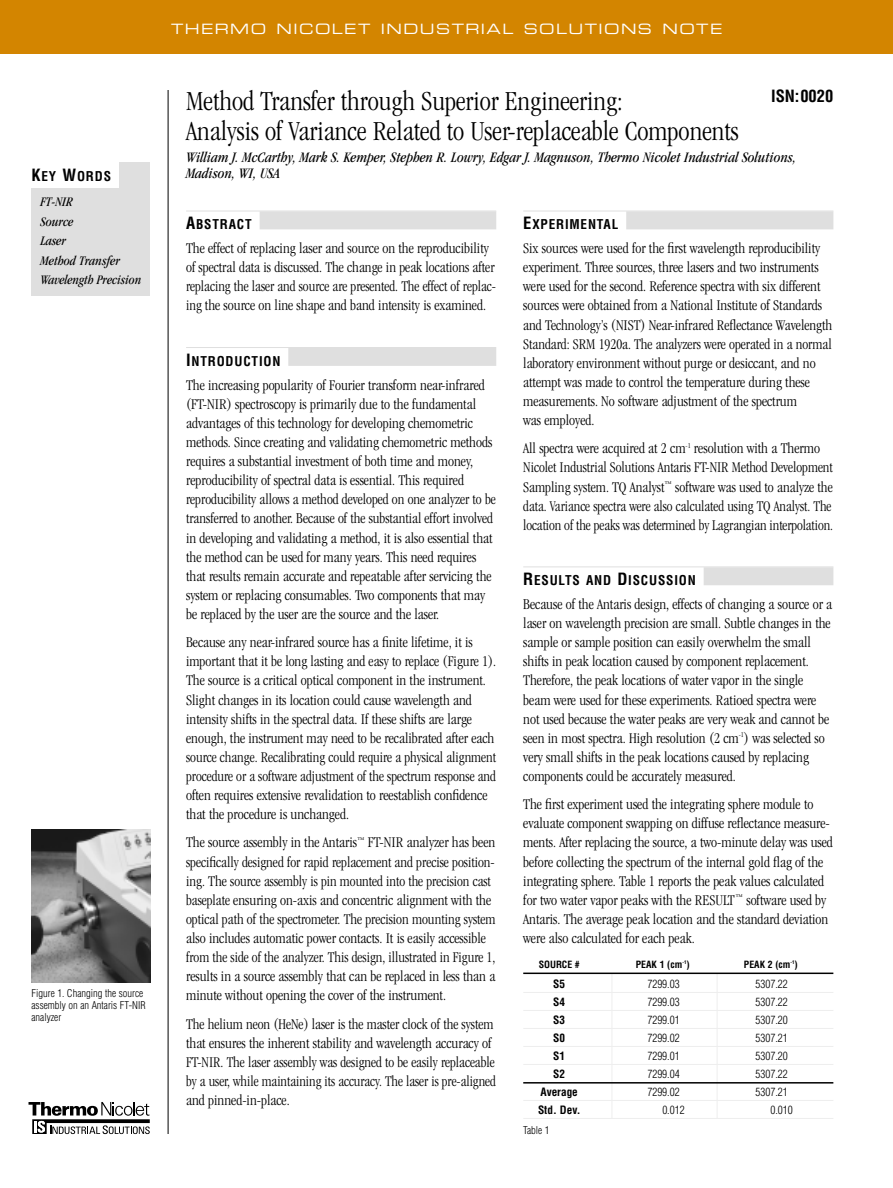
<style>
.page{position:relative;width:893px;height:1188px;background:#fff}
.page>*{position:absolute;margin:0;border:0;box-sizing:border-box;transform-origin:0 0}
.t1{font:300 condensed 28.5px/30px "Garamond";color:#000}
.t2{font:700 condensed 16.5px "Helvetica";color:#000}
.t3{font:300 condensed 15.3px/19px "Garamond";color:#000}
.t4{font:italic condensed 15px/15.8px "Garamond";color:#000}
.t5{font:14.25px "Eurostile Extended Two";letter-spacing:.1em;color:#fff}
.t6{font:italic condensed 13.5px/19.5px "Garamond";color:#000}
.t7{font:700 condensed 13.2px "Helvetica";letter-spacing:.06em;color:#000}
.t8{font:300 condensed 11.25px "Helvetica";color:#000}
.t9{font:700 condensed 11.25px "Helvetica";color:#000}
.t10{font:300 condensed 10.5px/12px "Helvetica";color:#000}
.t11{font:700 condensed 9.75px "Helvetica";color:#000}
.s1{font-size:16.5px}
</style>
<div class="page">
<hr style="left:186px;top:211px;width:310px;height:1px;background:#dfdfdf">
<div style="left:260px;top:211px;width:236px;height:18px;background:#dfdfdf"></div>
<hr style="left:186px;top:347px;width:310px;height:1px;background:#dfdfdf">
<div style="left:288px;top:348px;width:208px;height:18px;background:#dfdfdf"></div>
<hr style="left:523px;top:211px;width:310px;height:1px;background:#dfdfdf">
<div style="left:626px;top:211px;width:207px;height:18px;background:#dfdfdf"></div>
<hr style="left:523px;top:567px;width:310px;height:1px;background:#dfdfdf">
<div style="left:703px;top:567px;width:130px;height:18px;background:#dfdfdf"></div>
<div style="left:0;top:0;width:892px;height:54px;background:#d38500"></div>
<svg style="left:28px;top:1102px;width:122px;height:32px"></svg>
<hr style="left:168px;top:90px;width:1px;height:1044px;background:#000">
<div style="left:31px;top:162px;width:119px;height:133px;background:#dfdfdf"></div>
<div style="left:31px;top:163px;width:88px;height:25px;background:#fff"></div>
<img style="left:32px;top:829px;width:118px;height:154px">
<hr style="left:611px;top:974px;width:1px;height:145px;background:#eee">
<hr style="left:716px;top:973px;width:1px;height:146px;background:#eee">
<hr style="left:523px;top:973px;width:310px;height:1px;background:#000">
<hr style="left:523px;top:992px;width:310px;height:1px;background:#eee">
<hr style="left:523px;top:1010px;width:310px;height:1px;background:#eee">
<hr style="left:523px;top:1028px;width:310px;height:1px;background:#eee">
<hr style="left:523px;top:1046px;width:310px;height:1px;background:#eee">
<hr style="left:523px;top:1064px;width:310px;height:1px;background:#eee">
<hr style="left:523px;top:1082px;width:310px;height:2px;background:#000">
<hr style="left:523px;top:1100px;width:310px;height:1px;background:#eee">
<hr style="left:523px;top:1118px;width:310px;height:1px;background:#eee">
<p class="t7" style="left:31px;top:171px;width:81px"><span class="s1">K</span>EY <span class="s1">W</span>ORDS</p>
<p class="t6" style="left:40px;top:193px;width:102px">FT-NIR<br>Source<br>Laser<br>Method Transfer<br>Wavelength Precision</p>
<p class="t10" style="left:32px;top:988px;width:116px">Figure 1. Changing the source assembly on an Antaris FT-NIR analyzer</p>
<p class="t5" style="left:171px;top:24px;width:553px">THERMO NICOLET INDUSTRIAL SOLUTIONS NOTE</p>
<p class="t2" style="left:771px;top:90px;width:64px">ISN:0020</p>
<h1 class="t1" style="left:186px;top:88px;width:554px">Method Transfer through Superior Engineering:<br>Analysis of Variance Related to User-replaceable Components</h1>
<p class="t4" style="left:186px;top:150px;width:611px">William J. McCarthy, Mark S. Kemper, Stephen R. Lowry, Edgar J. Magnuson, Thermo Nicolet Industrial Solutions,<br>Madison, WI, USA</p>
<p class="t7" style="left:186px;top:219px;width:67px"><span class="s1">A</span>BSTRACT</p>
<p class="t3" style="left:186px;top:240px;width:311px">The effect of replacing laser and source on the reproducibility of spectral data is discussed. The change in peak locations after replacing the laser and source are presented. The effect of replac&shy;ing the source on line shape and band intensity is examined.</p>
<p class="t7" style="left:186px;top:356px;width:96px"><span class="s1">I</span>NTRODUCTION</p>
<p class="t3" style="left:186px;top:376px;width:311px">The increasing popularity of Fourier transform near-infrared (FT-NIR) spectroscopy is primarily due to the fundamental advantages of this technology for developing chemometric methods. Since creating and validating chemometric methods requires a substantial investment of both time and money, reproducibility of spectral data is essential. This required reproducibility allows a method developed on one analyzer to be transferred to another. Because of the substantial effort involved in developing and validating a method, it is also essential that the method can be used for many years. This need requires that results remain accurate and repeatable after servicing the system or replacing consumables. Two components that may be replaced by the user are the source and the laser.</p>
<p class="t3" style="left:186px;top:634px;width:311px">Because any near-infrared source has a finite lifetime, it is important that it be long lasting and easy to replace (Figure 1).<br>The source is a critical optical component in the instrument.<br>Slight changes in its location could cause wavelength and intensity shifts in the spectral data. If these shifts are large enough, the instrument may need to be recalibrated after each source change. Recalibrating could require a physical alignment procedure or a software adjustment of the spectrum response and often requires extensive revalidation to reestablish confidence that the procedure is unchanged.</p>
<p class="t3" style="left:186px;top:834px;width:311px">The source assembly in the Antaris<sup>™</sup> FT-NIR analyzer has been specifically designed for rapid replacement and precise position&shy;ing. The source assembly is pin mounted into the precision cast baseplate ensuring on-axis and concentric alignment with the optical path of the spectrometer. The precision mounting system also includes automatic power contacts. It is easily accessible from the side of the analyzer. This design, illustrated in Figure 1, results in a source assembly that can be replaced in less than a minute without opening the cover of the instrument.</p>
<p class="t3" style="left:186px;top:1015px;width:311px">The helium neon (HeNe) laser is the master clock of the system that ensures the inherent stability and wavelength accuracy of FT-NIR. The laser assembly was designed to be easily replaceable by a user, while maintaining its accuracy. The laser is pre-aligned and pinned-in-place.</p>
<p class="t7" style="left:523px;top:219px;width:97px"><span class="s1">E</span>XPERIMENTAL</p>
<p class="t3" style="left:523px;top:240px;width:310px">Six sources were used for the first wavelength reproducibility experiment. Three sources, three lasers and two instruments were used for the second. Reference spectra with six different sources were obtained from a National Institute of Standards and Technology’s (NIST) Near-infrared Reflectance Wavelength Standard: SRM 1920a. The analyzers were operated in a normal laboratory environment without purge or desiccant, and no attempt was made to control the temperature during these measurements. No software adjustment of the spectrum<br>was employed.</p>
<p class="t3" style="left:523px;top:440px;width:311px">All spectra were acquired at 2 cm<sup>-1</sup> resolution with a Thermo Nicolet Industrial Solutions Antaris FT-NIR Method Development Sampling system. TQ Analyst<sup>™</sup> software was used to analyze the data. Variance spectra were also calculated using TQ Analyst. The location of the peaks was determined by Lagrangian interpolation.</p>
<p class="t7" style="left:523px;top:575px;width:174px"><span class="s1">R</span>ESULTS AND <span class="s1">D</span>ISCUSSION</p>
<p class="t3" style="left:523px;top:596px;width:310px">Because of the Antaris design, effects of changing a source or a laser on wavelength precision are small. Subtle changes in the sample or sample position can easily overwhelm the small shifts in peak location caused by component replacement.<br>Therefore, the peak locations of water vapor in the single beam were used for these experiments. Ratioed spectra were not used because the water peaks are very weak and cannot be seen in most spectra. High resolution (2 cm<sup>-1</sup>) was selected so very small shifts in the peak locations caused by replacing components could be accurately measured.</p>
<p class="t3" style="left:523px;top:796px;width:311px">The first experiment used the integrating sphere module to evaluate component swapping on diffuse reflectance measure&shy;ments. After replacing the source, a two-minute delay was used before collecting the spectrum of the internal gold flag of the integrating sphere. Table 1 reports the peak values calculated for two water vapor peaks with the RESULT<sup>™</sup> software used by Antaris. The average peak location and the standard deviation were also calculated for each peak.</p>
<p class="t11" style="left:538px;top:961px;width:43px">SOURCE #</p>
<p class="t11" style="left:636px;top:961px;width:55px">PEAK 1 (cm<sup>-1</sup>)</p>
<p class="t11" style="left:744px;top:961px;width:55px">PEAK 2 (cm<sup>-1</sup>)</p>
<p class="t9" style="left:553px;top:979px;width:13px">S5</p>
<p class="t8" style="left:647px;top:979px;width:34px">7299.03</p>
<p class="t8" style="left:755px;top:979px;width:34px">5307.22</p>
<p class="t9" style="left:553px;top:997px;width:13px">S4</p>
<p class="t8" style="left:647px;top:997px;width:34px">7299.03</p>
<p class="t8" style="left:755px;top:997px;width:34px">5307.22</p>
<p class="t9" style="left:553px;top:1015px;width:13px">S3</p>
<p class="t8" style="left:647px;top:1015px;width:34px">7299.01</p>
<p class="t8" style="left:755px;top:1015px;width:34px">5307.20</p>
<p class="t9" style="left:553px;top:1033px;width:13px">S0</p>
<p class="t8" style="left:647px;top:1033px;width:34px">7299.02</p>
<p class="t8" style="left:755px;top:1033px;width:34px">5307.21</p>
<p class="t9" style="left:553px;top:1051px;width:13px">S1</p>
<p class="t8" style="left:647px;top:1051px;width:34px">7299.01</p>
<p class="t8" style="left:755px;top:1051px;width:34px">5307.20</p>
<p class="t9" style="left:553px;top:1069px;width:13px">S2</p>
<p class="t8" style="left:647px;top:1069px;width:34px">7299.04</p>
<p class="t8" style="left:755px;top:1069px;width:34px">5307.22</p>
<p class="t9" style="left:540px;top:1087px;width:39px">Average</p>
<p class="t8" style="left:647px;top:1087px;width:34px">7299.02</p>
<p class="t8" style="left:755px;top:1087px;width:34px">5307.21</p>
<p class="t9" style="left:538px;top:1105px;width:44px">Std. Dev.</p>
<p class="t8" style="left:662px;top:1105px;width:24px">0.012</p>
<p class="t8" style="left:770px;top:1105px;width:24px">0.010</p>
<p class="t10" style="left:523px;top:1125px;width:28px">Table 1</p>
</div>
